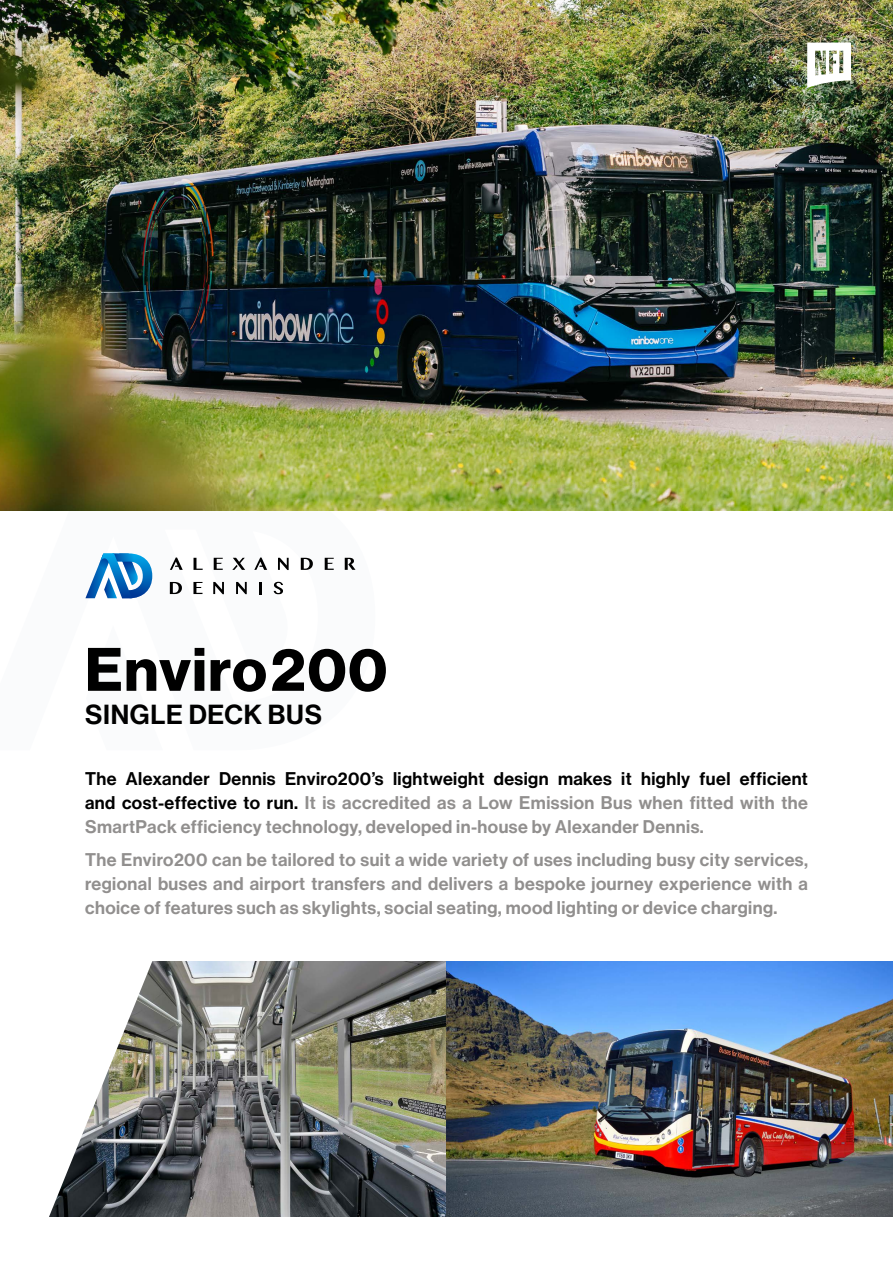
<style>
.page{position:relative;width:893px;height:1263px;background:#fff}
.page>*{position:absolute;margin:0;border:0;box-sizing:border-box;transform-origin:0 0}
.t1{font:60px "N Haas Grotesk DS Pro 75 Bd";letter-spacing:.025em;color:#000}
.t2{font:27px "N Haas Grotesk DS Pro 65 Md";letter-spacing:.025em;color:#000}
.t3{font:18px/24px "N Haas Grotesk DS Pro 65 Md";letter-spacing:.025em;color:#918f8e;text-align:justify}
.s1{color:#000}
</style>
<div class="page">
<img style="left:153px;top:962px;width:740px;height:255px">
<svg style="left:0;top:510px;width:375px;height:89px"></svg>
<img style="left:0;top:0;width:893px;height:510px">
<img style="left:49px;top:961px;width:104px;height:256px">
<svg style="left:808px;top:43px;width:42px;height:45px"></svg>
<svg style="left:194px;top:558px;width:9px;height:12px"></svg>
<svg style="left:214px;top:558px;width:9px;height:12px"></svg>
<svg style="left:232px;top:558px;width:13px;height:12px"></svg>
<svg style="left:254px;top:557px;width:13px;height:13px"></svg>
<svg style="left:278px;top:558px;width:11px;height:12px"></svg>
<svg style="left:301px;top:558px;width:12px;height:12px"></svg>
<svg style="left:325px;top:558px;width:9px;height:12px"></svg>
<svg style="left:345px;top:558px;width:10px;height:12px"></svg>
<svg style="left:170px;top:557px;width:13px;height:13px"></svg>
<svg style="left:170px;top:582px;width:12px;height:12px"></svg>
<svg style="left:193px;top:582px;width:9px;height:12px"></svg>
<svg style="left:213px;top:582px;width:11px;height:12px"></svg>
<svg style="left:236px;top:582px;width:11px;height:12px"></svg>
<svg style="left:259px;top:582px;width:3px;height:12px"></svg>
<svg style="left:274px;top:582px;width:9px;height:12px"></svg>
<svg style="left:85px;top:553px;width:67px;height:45px"></svg>
<h1 class="t1" style="left:85px;top:635px;width:304px">Enviro200</h1>
<h2 class="t2" style="left:85px;top:699px;width:238px">SINGLE DECK BUS</h2>
<p class="t3" style="left:85px;top:767px;width:724px"><span class="s1">The Alexander Dennis Enviro200’s lightweight design makes it highly fuel efficient and cost-effective to run.</span> It is accredited as a Low Emission Bus when fitted with the SmartPack efficiency technology, developed in-house by Alexander Dennis.</p>
<p class="t3" style="left:85px;top:847px;width:724px">The Enviro200 can be tailored to suit a wide variety of uses including busy city services, regional buses and airport transfers and delivers a bespoke journey experience with a choice of features such as skylights, social seating, mood lighting or device charging.</p>
</div>
